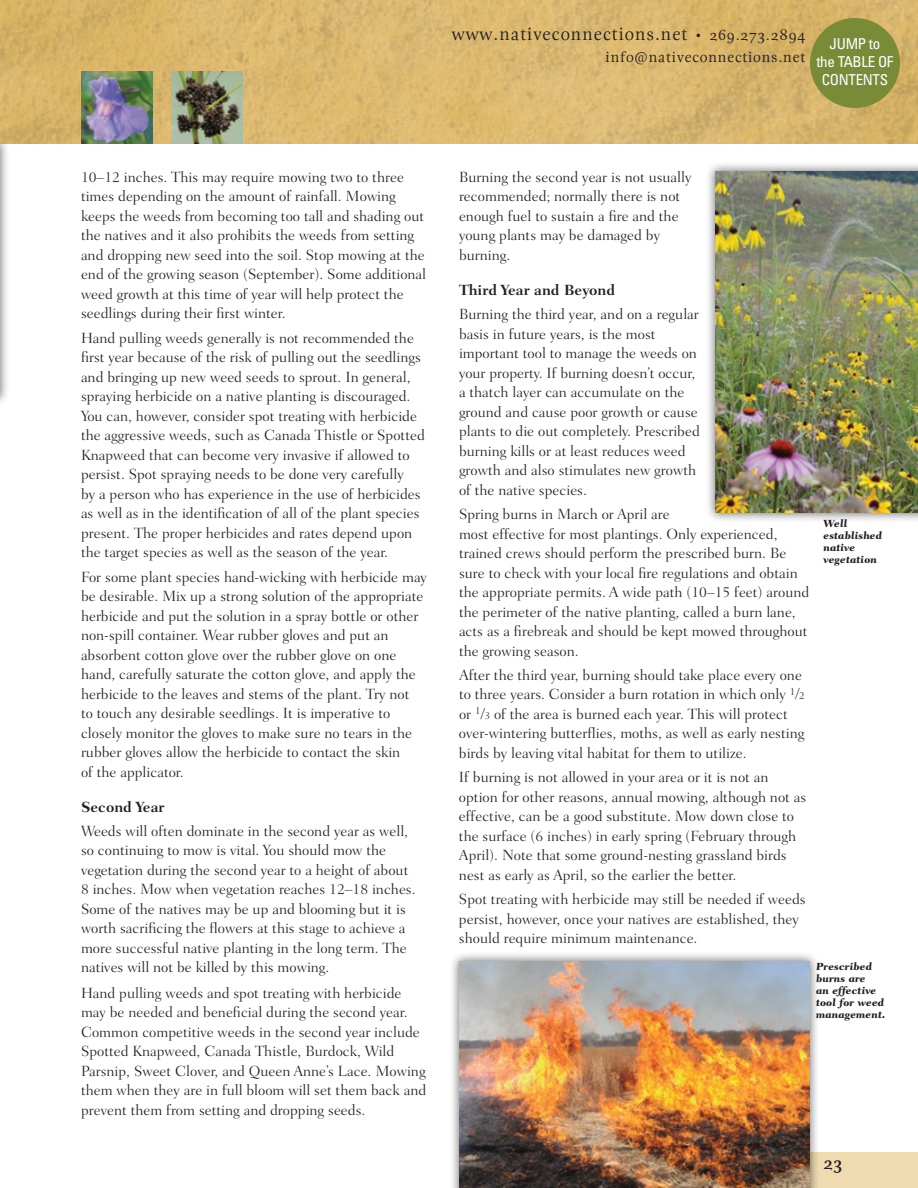
<style>
.page{position:relative;width:918px;height:1188px;background:#fff}
.page>*{position:absolute;margin:0;border:0;box-sizing:border-box;transform-origin:0 0}
.t1{font:18px "Esta";letter-spacing:.05em;color:#231f20}
.t2{font:700 18px "Esta";color:#231f20}
.t3{font:300 15px/19.5px "Fairfield LT Std";color:#231f20}
.t4{font:700 15px "Fairfield LT Std";color:#231f20}
.t5{font:15px "Esta";letter-spacing:.05em;color:#231f20}
.t6{font:condensed 15px/18px "Univers LT Std";letter-spacing:-.02em;color:#fff;text-align:center}
.t7{font:800 10.5px/12px "Fairfield LT Std Caption";color:#231f20}
.s1{font-size:15px}
.s2{font-size:10.5px}
</style>
<div class="page">
<div style="left:810px;top:1152px;width:108px;height:36px;background:#f0dbb0"></div>
<div style="left:0;top:134px;width:10px;height:273px;background:#231f20;opacity:.65"></div>
<img style="left:0;top:144px;width:1px;height:254px">
<img style="left:0;top:0;width:918px;height:144px">
<img style="left:171px;top:72px;width:72px;height:72px">
<img style="left:81px;top:72px;width:72px;height:72px">
<div style="left:706px;top:161px;width:212px;height:362px;background:#231f20;opacity:.65"></div>
<img style="left:716px;top:171px;width:202px;height:342px">
<div style="left:449px;top:952px;width:371px;height:236px;background:#231f20;opacity:.65"></div>
<img style="left:459px;top:962px;width:351px;height:226px">
<div style="left:810px;top:18px;width:90px;height:90px;background:#7a8b37;border-radius:50%"></div>
<p class="t1" style="left:452px;top:24px;width:355px">www.nativeconnections.net <span class="s1">• 269.273.2894</span></p>
<p class="t5" style="left:606px;top:49px;width:201px">info@nativeconnections.net</p>
<p class="t6" style="left:816px;top:34px;width:79px">JUMP to<br>the TABLE OF<br>CONTENTS</p>
<p class="t3" style="left:81px;top:167px;width:347px">10–12 inches. This may require mowing two to three times depending on the amount of rainfall. Mowing keeps the weeds from becoming too tall and shading out the natives and it also prohibits the weeds from setting and dropping new seed into the soil. Stop mowing at the end of the growing season (September). Some additional weed growth at this time of year will help protect the seedlings during their first winter.</p>
<p class="t3" style="left:81px;top:328px;width:345px">Hand pulling weeds generally is not recommended the first year because of the risk of pulling out the seedlings and bringing up new weed seeds to sprout. In general, spraying herbicide on a native planting is discouraged.<br>You can, however, consider spot treating with herbicide the aggressive weeds, such as Canada Thistle or Spotted Knapweed that can become very invasive if allowed to persist. Spot spraying needs to be done very carefully<br>by a person who has experience in the use of herbicides as well as in the identification of all of the plant species present. The proper herbicides and rates depend upon the target species as well as the season of the year.</p>
<p class="t3" style="left:81px;top:567px;width:348px">For some plant species hand-wicking with herbicide may be desirable. Mix up a strong solution of the appropriate herbicide and put the solution in a spray bottle or other non-spill container. Wear rubber gloves and put an absorbent cotton glove over the rubber glove on one hand, carefully saturate the cotton glove, and apply the herbicide to the leaves and stems of the plant. Try not<br>to touch any desirable seedlings. It is imperative to closely monitor the gloves to make sure no tears in the rubber gloves allow the herbicide to contact the skin<br>of the applicator.</p>
<p class="t4" style="left:81px;top:798px;width:85px">Second Year</p>
<p class="t3" style="left:81px;top:821px;width:336px">Weeds will often dominate in the second year as well, so continuing to mow is vital. You should mow the vegetation during the second year to a height of about 8 inches. Mow when vegetation reaches 12–18 inches.<br>Some of the natives may be up and blooming but it is worth sacrificing the flowers at this stage to achieve a more successful native planting in the long term. The natives will not be killed by this mowing.</p>
<p class="t3" style="left:81px;top:983px;width:347px">Hand pulling weeds and spot treating with herbicide may be needed and beneficial during the second year.<br>Common competitive weeds in the second year include Spotted Knapweed, Canada Thistle, Burdock, Wild Parsnip, Sweet Clover, and Queen Anne’s Lace. Mowing them when they are in full bloom will set them back and prevent them from setting and dropping seeds.</p>
<p class="t3" style="left:459px;top:167px;width:234px">Burning the second year is not usually recommended; normally there is not enough fuel to sustain a fire and the young plants may be damaged by burning.</p>
<p class="t4" style="left:459px;top:281px;width:158px">Third Year and Beyond</p>
<p class="t3" style="left:459px;top:305px;width:242px">Burning the third year, and on a regular basis in future years, is the most important tool to manage the weeds on your property. If burning doesn’t occur, a thatch layer can accumulate on the ground and cause poor growth or cause plants to die out completely. Prescribed burning kills or at least reduces weed growth and also stimulates new growth of the native species.</p>
<p class="t3" style="left:459px;top:504px;width:352px">Spring burns in March or April are<br>most effective for most plantings. Only experienced, trained crews should perform the prescribed burn. Be sure to check with your local fire regulations and obtain the appropriate permits. A wide path (10–15 feet) around the perimeter of the native planting, called a burn lane, acts as a firebreak and should be kept mowed throughout the growing season.</p>
<p class="t3" style="left:459px;top:665px;width:347px">After the third year, burning should take place every one to three years. Consider a burn rotation in which only <sup>1</sup>/<span class="s2">2 </span>or <sup>1</sup>/<span class="s2">3</span> of the area is burned each year. This will protect over-wintering butterflies, moths, as well as early nesting birds by leaving vital habitat for them to utilize.</p>
<p class="t3" style="left:459px;top:768px;width:349px">If burning is not allowed in your area or it is not an option for other reasons, annual mowing, although not as effective, can be a good substitute. Mow down close to the surface (6 inches) in early spring (February through April). Note that some ground-nesting grassland birds nest as early as April, so the earlier the better.</p>
<p class="t3" style="left:459px;top:890px;width:348px">Spot treating with herbicide may still be needed if weeds persist, however, once your natives are established, they should require minimum maintenance.</p>
<p class="t7" style="left:824px;top:517px;width:60px">Well established native vegetation</p>
<p class="t7" style="left:816px;top:960px;width:71px">Prescribed burns are<br>an effective tool for weed management.</p>
<p class="t2" style="left:824px;top:1153px;width:20px">23</p>
</div>
